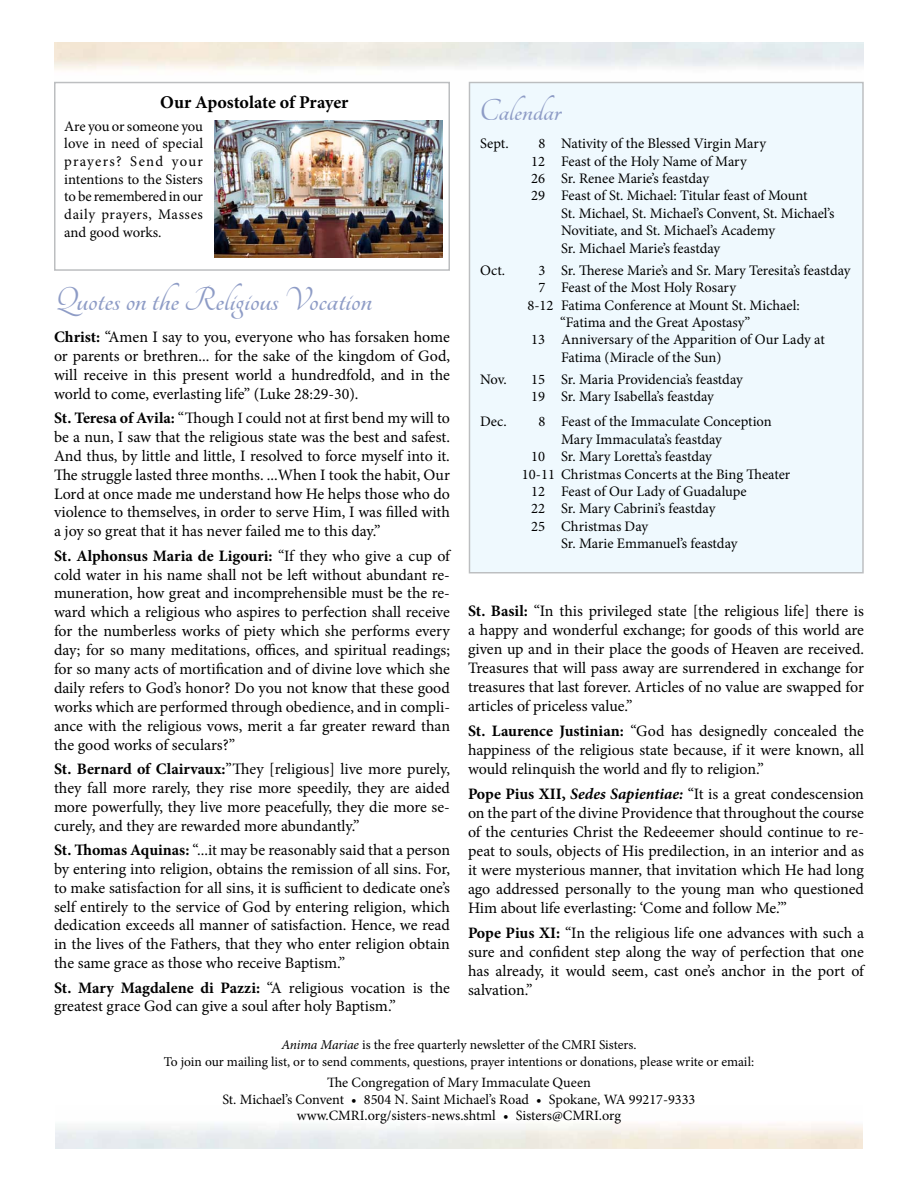
<style>
.page{position:relative;width:918px;height:1188px;background:#fff}
.page>*{position:absolute;margin:0;border:0;box-sizing:border-box;transform-origin:0 0}
.t1{font:700 36px "Tangerine";color:#8e9cc6}
.t2{font:700 33px "Tangerine";color:#8e9cc6}
.t3{font:700 18px "Minion Pro";letter-spacing:-.005em;color:#000}
.t4{font:15.9px/18.9px "Minion Pro";letter-spacing:-.005em;color:#000;text-align:justify}
.t5{font:14.7px/17.7px "Minion Pro";letter-spacing:-.005em;color:#000;text-align:justify}
.t6{font:14.55px/17.4px "Minion Pro";letter-spacing:-.005em;color:#000}
.t7{font:14.25px/16.5px "Minion Pro";color:#000;text-align:center}
.t8{font:13.5px/16.2px "Minion Pro";letter-spacing:-.005em;color:#000;text-align:center}
.s1{font-weight:700}
.s2{font-weight:700;font-style:italic}
.s3{font-style:italic}
</style>
<div class="page">
<div style="left:54px;top:82px;width:396px;height:189px;border:2px solid #bcbec0"></div>
<img style="left:214px;top:120px;width:229px;height:137px">
<div style="left:469px;top:82px;width:395px;height:491px;background:#eff9fe;border:1px solid #bcbec0"></div>
<p class="t3" style="left:160px;top:89px;width:190px">Our Apostolate of Prayer</p>
<p class="t5" style="left:64px;top:117px;width:140px">Are you or someone you love in need of special prayers? Send your intentions to the Sisters to be remembered in our daily prayers, Masses and good works.</p>
<h1 class="t1" style="left:55px;top:283px;width:319px">Quotes on the Religious Vocation</h1>
<p class="t4" style="left:54px;top:328px;width:398px"><span class="s1">Christ:</span> “Amen I say to you, everyone who has forsaken home or parents or brethren... for the sake of the kingdom of God, will receive in this present world a hundredfold, and in the world to come, everlasting life” (Luke 28:29-30).</p>
<p class="t4" style="left:54px;top:409px;width:398px"><span class="s1">St. Teresa of Avila:</span> “Though I could not at first bend my will to be a nun, I saw that the religious state was the best and safest.<br>And thus, by little and little, I resolved to force myself into it.<br>The struggle lasted three months. ...When I took the habit, Our Lord at once made me understand how He helps those who do violence to themselves, in order to serve Him, I was filled with a joy so great that it has never failed me to this day.”</p>
<p class="t4" style="left:54px;top:546px;width:398px"><span class="s1">St. Alphonsus Maria de Ligouri:</span> “If they who give a cup of cold water in his name shall not be left without abundant re&shy;muneration, how great and incomprehensible must be the re&shy;ward which a religious who aspires to perfection shall receive for the numberless works of piety which she performs every day; for so many meditations, offices, and spiritual readings; for so many acts of mortification and of divine love which she daily refers to God’s honor? Do you not know that these good works which are performed through obedience, and in compli&shy;ance with the religious vows, merit a far greater reward than the good works of seculars?”</p>
<p class="t4" style="left:54px;top:759px;width:397px"><span class="s1">St. Bernard of Clairvaux:</span>”They [religious] live more purely, they fall more rarely, they rise more speedily, they are aided more powerfully, they live more peacefully, they die more se&shy;curely, and they are rewarded more abundantly.”</p>
<p class="t4" style="left:54px;top:840px;width:398px"><span class="s1">St. Thomas Aquinas:</span> “...it may be reasonably said that a person by entering into religion, obtains the remission of all sins. For, to make satisfaction for all sins, it is sufficient to dedicate one’s self entirely to the service of God by entering religion, which dedication exceeds all manner of satisfaction. Hence, we read in the lives of the Fathers, that they who enter religion obtain the same grace as those who receive Baptism.”</p>
<p class="t4" style="left:54px;top:978px;width:397px"><span class="s1">St. Mary Magdalene di Pazzi:</span> “A religious vocation is the greatest grace God can give a soul after holy Baptism.”</p>
<h2 class="t2" style="left:479px;top:94px;width:83px">Calendar</h2>
<p class="t6" style="left:480px;top:135px;width:30px">Sept.</p>
<p class="t6" style="left:538px;top:135px;width:229px">8 Nativity of the Blessed Virgin Mary</p>
<p class="t6" style="left:531px;top:152px;width:217px">12 Feast of the Holy Name of Mary</p>
<p class="t6" style="left:531px;top:170px;width:179px">26 Sr. Renee Marie’s feastday</p>
<p class="t6" style="left:531px;top:187px;width:278px">29 Feast of St. Michael: Titular feast of Mount</p>
<p class="t6" style="left:561px;top:205px;width:275px">St. Michael, St. Michael’s Convent, St. Michael’s</p>
<p class="t6" style="left:561px;top:222px;width:215px">Novitiate, and St. Michael’s Academy</p>
<p class="t6" style="left:561px;top:240px;width:161px">Sr. Michael Marie’s feastday</p>
<p class="t6" style="left:480px;top:261px;width:26px">Oct.</p>
<p class="t6" style="left:538px;top:261px;width:314px">3 Sr. Therese Marie’s and Sr. Mary Teresita’s feastday</p>
<p class="t6" style="left:538px;top:279px;width:199px">7 Feast of the Most Holy Rosary</p>
<p class="t6" style="left:527px;top:296px;width:274px">8-12 Fatima Conference at Mount St. Michael:</p>
<p class="t6" style="left:560px;top:314px;width:192px">“Fatima and the Great Apostasy”</p>
<p class="t6" style="left:531px;top:331px;width:295px">13 Anniversary of the Apparition of Our Lady at</p>
<p class="t6" style="left:561px;top:349px;width:162px">Fatima (Miracle of the Sun)</p>
<p class="t6" style="left:480px;top:370px;width:28px">Nov.</p>
<p class="t6" style="left:531px;top:370px;width:213px">15 Sr. Maria Providencia’s feastday<br>19 Sr. Mary Isabella’s feastday</p>
<p class="t6" style="left:480px;top:413px;width:28px">Dec.</p>
<p class="t6" style="left:538px;top:413px;width:235px">8 Feast of the Immaculate Conception</p>
<p class="t6" style="left:561px;top:430px;width:162px">Mary Immaculata’s feastday</p>
<p class="t6" style="left:531px;top:448px;width:182px">10 Sr. Mary Loretta’s feastday</p>
<p class="t6" style="left:522px;top:465px;width:270px">10-11 Christmas Concerts at the Bing Theater</p>
<p class="t6" style="left:531px;top:483px;width:217px">12 Feast of Our Lady of Guadalupe</p>
<p class="t6" style="left:531px;top:500px;width:186px">22 Sr. Mary Cabrini’s feastday</p>
<p class="t6" style="left:531px;top:518px;width:119px">25 Christmas Day</p>
<p class="t6" style="left:561px;top:535px;width:178px">Sr. Marie Emmanuel’s feastday</p>
<p class="t4" style="left:468px;top:601px;width:398px"><span class="s1">St. Basil:</span> “In this privileged state [the religious life] there is a happy and wonderful exchange; for goods of this world are given up and in their place the goods of Heaven are received.<br>Treasures that will pass away are surrendered in exchange for treasures that last forever. Articles of no value are swapped for articles of priceless value.”</p>
<p class="t4" style="left:468px;top:721px;width:398px"><span class="s1">St. Laurence Justinian:</span> “God has designedly concealed the happiness of the religious state because, if it were known, all would relinquish the world and fly to religion.”</p>
<p class="t4" style="left:468px;top:784px;width:398px"><span class="s1">Pope Pius XII,</span> <span class="s2">Sedes Sapientiae:</span> “It is a great condescension on the part of the divine Providence that throughout the course of the centuries Christ the Redeeemer should continue to re&shy;peat to souls, objects of His predilection, in an interior and as it were mysterious manner, that invitation which He had long ago addressed personally to the young man who questioned Him about life everlasting: ‘Come and follow Me.’”</p>
<p class="t4" style="left:468px;top:923px;width:398px"><span class="s1">Pope Pius XI:</span> “In the religious life one advances with such a sure and confident step along the way of perfection that one has already, it would seem, cast one’s anchor in the port of salvation.”</p>
<p class="t8" style="left:164px;top:1037px;width:592px"><span class="s3">Anima Mariae</span> is the free quarterly newsletter of the CMRI Sisters.<br>To join our mailing list, or to send comments, questions, prayer intentions or donations, please write or email:</p>
<p class="t7" style="left:222px;top:1075px;width:475px">The Congregation of Mary Immaculate Queen<br>St. Michael’s Convent • 8504 N. Saint Michael’s Road • Spokane, WA 99217-9333 www.CMRI.org/sisters-news.shtml • Sisters @CMRI.org</p>
</div>
